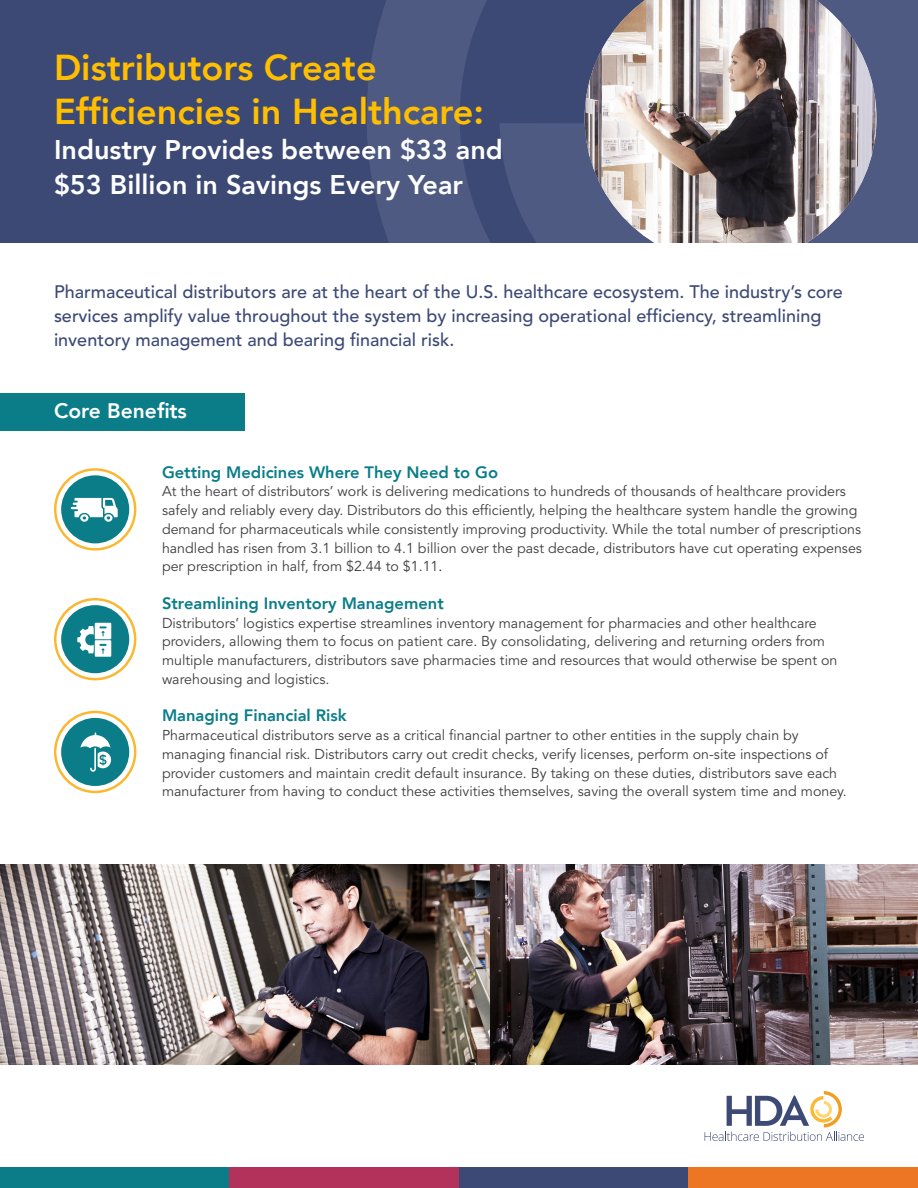
<style>
.page{position:relative;width:918px;height:1188px;background:#fff}
.page>*{position:absolute;margin:0;border:0;box-sizing:border-box;transform-origin:0 0}
.t1{font:800 36px/43.2px "Avenir";color:#ffbf00}
.t2{font:800 27px "Avenir";color:#fff}
.t3{font:800 21px "Avenir";color:#fff}
.t4{font:500 18px/24px "Avenir LT";color:#3c4975}
.body{font:800 16.5px "Avenir";color:#0a7d89}
.body-2{font:14.25px/18.8px "Avenir LT";color:#3e3e3f}
.s1{color:#231f20}
</style>
<div class="page">
<div style="left:0;top:0;width:918px;height:245px;background:#3c4975"></div>
<svg style="left:367px;top:0;width:123px;height:243px;fill:#4f5a82"></svg>
<svg style="left:500px;top:0;width:418px;height:243px;fill:#4f5a82"></svg>
<img style="left:585px;top:0;width:291px;height:243px">
<div style="left:0;top:243px;width:918px;height:41px;background:#fff"></div>
<svg style="left:55px;top:469px;width:80px;height:80px"></svg>
<div style="left:54px;top:468px;width:82px;height:83px;border:2px solid #fcb731;border-radius:50%"></div>
<div style="left:61px;top:475px;width:68px;height:68px;background:#0a7d89;border-radius:50%"></div>
<svg style="left:55px;top:599px;width:80px;height:80px"></svg>
<div style="left:54px;top:598px;width:82px;height:82px;border:2px solid #fcb731;border-radius:50%"></div>
<div style="left:61px;top:605px;width:68px;height:68px;background:#0a7d89;border-radius:50%"></div>
<svg style="left:55px;top:712px;width:80px;height:80px"></svg>
<div style="left:54px;top:711px;width:82px;height:82px;border:2px solid #fcb731;border-radius:50%"></div>
<div style="left:61px;top:718px;width:68px;height:68px;background:#0a7d89;border-radius:50%"></div>
<svg style="left:71px;top:498px;width:47px;height:24px"></svg>
<svg style="left:77px;top:623px;width:34px;height:34px"></svg>
<svg style="left:80px;top:732px;width:32px;height:40px"></svg>
<div style="left:0;top:393px;width:244px;height:38px;background:#0a7d89"></div>
<img style="left:0;top:865px;width:918px;height:199px">
<svg style="left:705px;top:1091px;width:159px;height:50px"></svg>
<div style="left:0;top:1167px;width:230px;height:21px;background:#0a7d89"></div>
<div style="left:230px;top:1167px;width:229px;height:21px;background:#b2325b"></div>
<div style="left:459px;top:1167px;width:229px;height:21px;background:#3c4975"></div>
<div style="left:688px;top:1167px;width:230px;height:21px;background:#ed7625"></div>
<p class="t1" style="left:54px;top:46px;width:432px">Distributors Create<br>Efficiencies in Healthcare:</p>
<p class="t2" style="left:54px;top:129px;width:450px">Industry Provides between $33 and</p>
<p class="t2" style="left:54px;top:164px;width:411px">$53 Billion in Savings Every Year</p>
<p class="t4" style="left:54px;top:280px;width:790px">Pharmaceutical distributors are at the heart of the U.S. healthcare ecosystem. The industry’s core services amplify value throughout the system by increasing operational efficiency, streamlining inventory management and bearing financial risk.</p>
<p class="t3" style="left:54px;top:395px;width:134px">Core Benefits</p>
<p class="body" style="left:162px;top:459px;width:338px">Getting Medicines Where They Need to Go</p>
<p class="body-2" style="left:162px;top:483px;width:702px">At the heart of distributors’ work is delivering medications to hundreds of thousands of healthcare providers safely and reliably every day. Distributors do this efficiently, helping the healthcare system handle the growing demand for pharmaceuticals while consistently improving productivity. While the total number of prescriptions handled has risen from 3.1 billion to 4.1 billion over the past decade, distributors have cut operating expenses per prescription in half, from $2.44 to $1.11<span class="s1">.</span></p>
<p class="body" style="left:162px;top:590px;width:283px">Streamlining Inventory Management</p>
<p class="body-2" style="left:162px;top:614px;width:677px">Distributors’ logistics expertise streamlines inventory management for pharmacies and other healthcare providers, allowing them to focus on patient care. By consolidating, delivering and returning orders from multiple manufacturers, distributors save pharmacies time and resources that would otherwise be spent on warehousing and logistics.</p>
<p class="body" style="left:162px;top:703px;width:186px">Managing Financial Risk</p>
<p class="body-2" style="left:162px;top:726px;width:686px">Pharmaceutical distributors serve as a critical financial partner to other entities in the supply chain by managing financial risk. Distributors carry out credit checks, verify licenses, perform on-site inspections of provider customers and maintain credit default insurance. By taking on these duties, distributors save each manufacturer from having to conduct these activities themselves, saving the overall system time and money.</p>
</div>
